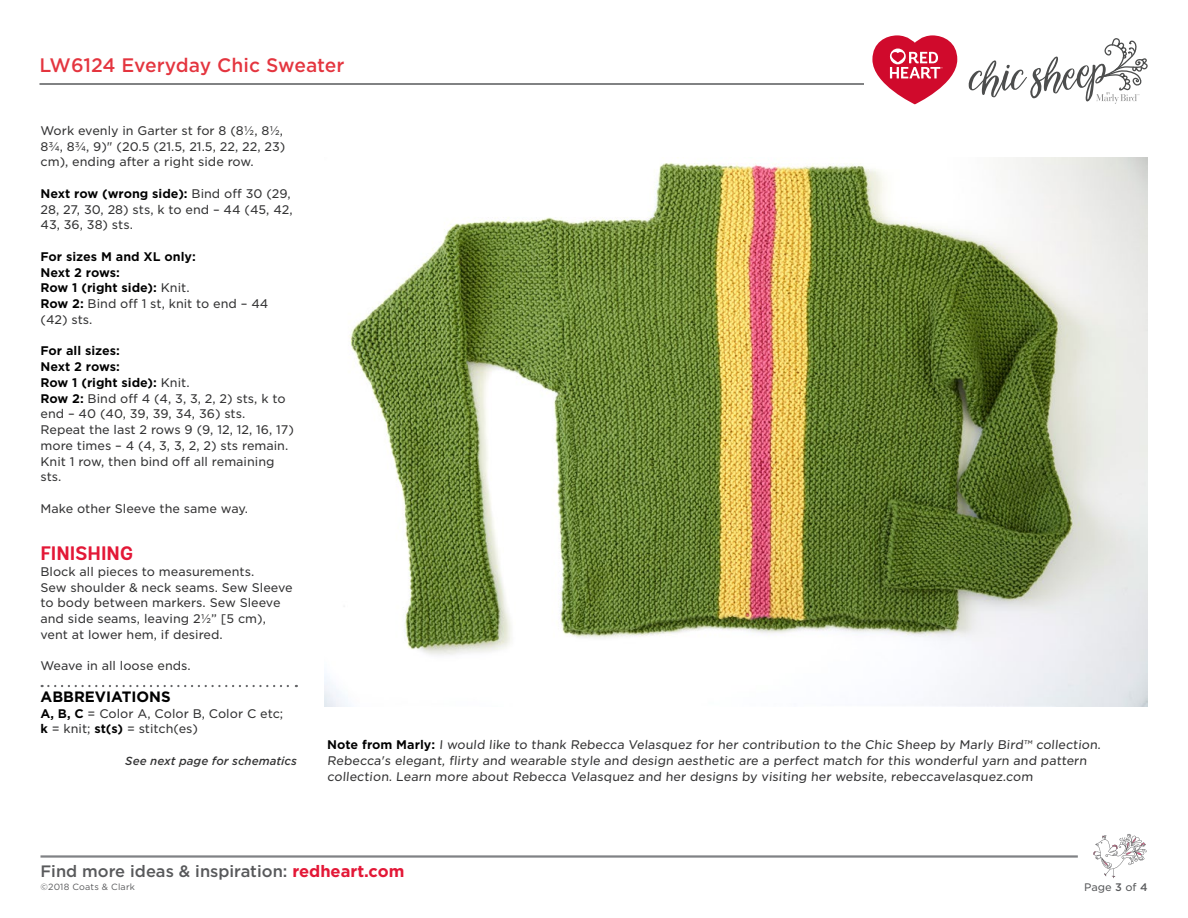
<style>
.page{position:relative;width:1188px;height:918px;background:#fff}
.page>*{position:absolute;margin:0;border:0;box-sizing:border-box;transform-origin:0 0}
.t1{font:700 19.5px "Andes Rounded";color:#e31837}
.t2{font:500 18.75px "Gotham S Sm";letter-spacing:-.005em;color:#e4353f}
.t3{font:500 16.5px "Gotham";color:#58595b}
.t4{font:700 15px "Gotham";color:#000}
.t5{font:12px/15.8px "Gotham S Sm";color:#333334}
.t6{font:700 12px/15.8px "Gotham S Sm";color:#000}
.t7{font:italic 500 11.25px "Gotham S Sm";color:#333334}
.t8{font:10.5px "Gotham S Sm";color:#58595b}
.t9{font:9px "Gotham";letter-spacing:.02em;color:#58595b}
.s1{font-weight:700;color:#000}
.s2{font-weight:400;color:#2e2e2f}
.s3{font-weight:400;color:#333334}
.s4{color:#2e2e2f}
.s5{font-weight:700;color:#e31837}
.s6{font-weight:500}
</style>
<div class="page">
<hr style="left:40px;top:855px;width:1038px;height:3px;background:#808285">
<svg style="left:1093px;top:834px;width:54px;height:44px"></svg>
<svg style="left:42px;top:685px;width:255px;height:2px"></svg>
<hr style="left:39px;top:83px;width:825px;height:2px;background:#58595b">
<svg style="left:872px;top:35px;width:85px;height:69px"></svg>
<svg style="left:969px;top:38px;width:179px;height:66px"></svg>
<img style="left:324px;top:157px;width:824px;height:549px">
<h2 class="t2" style="left:39px;top:52px;width:307px">LW6124 Everyday Chic Sweater</h2>
<p class="t5" style="left:40px;top:122px;width:246px">Work evenly in Garter st for 8 (8½, 8½,<br>8¾, 8¾, 9)" (20.5 (21.5, 21.5, 22, 22, 23) cm), ending after a right side row.</p>
<p class="t5" style="left:40px;top:185px;width:254px"><span class="s1">Next row (wrong side):</span> Bind off 30 (29,<br>28, 27, 30, 28) sts, k to end – 44 (45, 42,<br>43, 36, 38) sts.</p>
<p class="t6" style="left:40px;top:249px;width:229px">For sizes M and XL only:<br>Next 2 rows:<br>Row 1 (right side): <span class="s2">K</span><span class="s3">nit.<br></span>Row 2: <span class="s3">Bind off 1 st, knit to end – 44 (42) sts.</span></p>
<p class="t5" style="left:40px;top:343px;width:255px"><span class="s1">For all sizes:<br>Next 2 rows:<br>Row 1 (right side):</span> <span class="s4">K</span>nit.<br><span class="s1">Row 2:</span> Bind off 4 (4, 3, 3, 2, 2) sts, k to end – 40 (40, 39, 39, 34, 36) sts.<br>Repeat the last 2 rows 9 (9, 12, 12, 16, 17) more times – 4 (4, 3, 3, 2, 2) sts remain.<br><span class="s4">K</span>nit 1 row, then bind off all remaining sts.</p>
<p class="t5" style="left:40px;top:500px;width:209px">Make other Sleeve the same way.</p>
<h1 class="t1" style="left:40px;top:541px;width:94px">FINISHING</h1>
<p class="t5" style="left:40px;top:563px;width:254px">Block all pieces to measurements.<br>Sew shoulder &amp; neck seams. Sew Sleeve to body between markers. Sew Sleeve and side seams, leaving 2½” [5 cm), vent at lower hem, if desired.</p>
<p class="t5" style="left:40px;top:658px;width:152px">Weave in all loose ends.</p>
<p class="t4" style="left:40px;top:687px;width:132px">ABBREVIATIONS</p>
<p class="t5" style="left:41px;top:705px;width:244px"><span class="s1">A, B, C</span> = Color A, Color B, Color C etc; <span class="s1">k</span> = knit; <span class="s1">st(s)</span> = stitch(es)</p>
<p class="t7" style="left:125px;top:753px;width:173px">See next page for schematics</p>
<p class="t5" style="left:327px;top:737px;width:776px"><span class="s1">Note from Marly:</span> I would like to thank Rebecca Velasquez for her contribution to the Chic Sheep by Marly Bird™ collection.<br>Rebecca's elegant, flirty and wearable style and design aesthetic are a perfect match for this wonderful yarn and pattern collection. Learn more about Rebecca Velasquez and her designs by visiting her website, rebeccavelasquez.com</p>
<h3 class="t3" style="left:40px;top:860px;width:365px">Find more ideas &amp; inspiration: <span class="s5">redheart.com</span></h3>
<p class="t9" style="left:40px;top:882px;width:96px">©2018 Coats &amp; Clark</p>
<p class="t8" style="left:1084px;top:880px;width:65px">Page <span class="s6">3</span> of <span class="s6">4</span></p>
</div>
